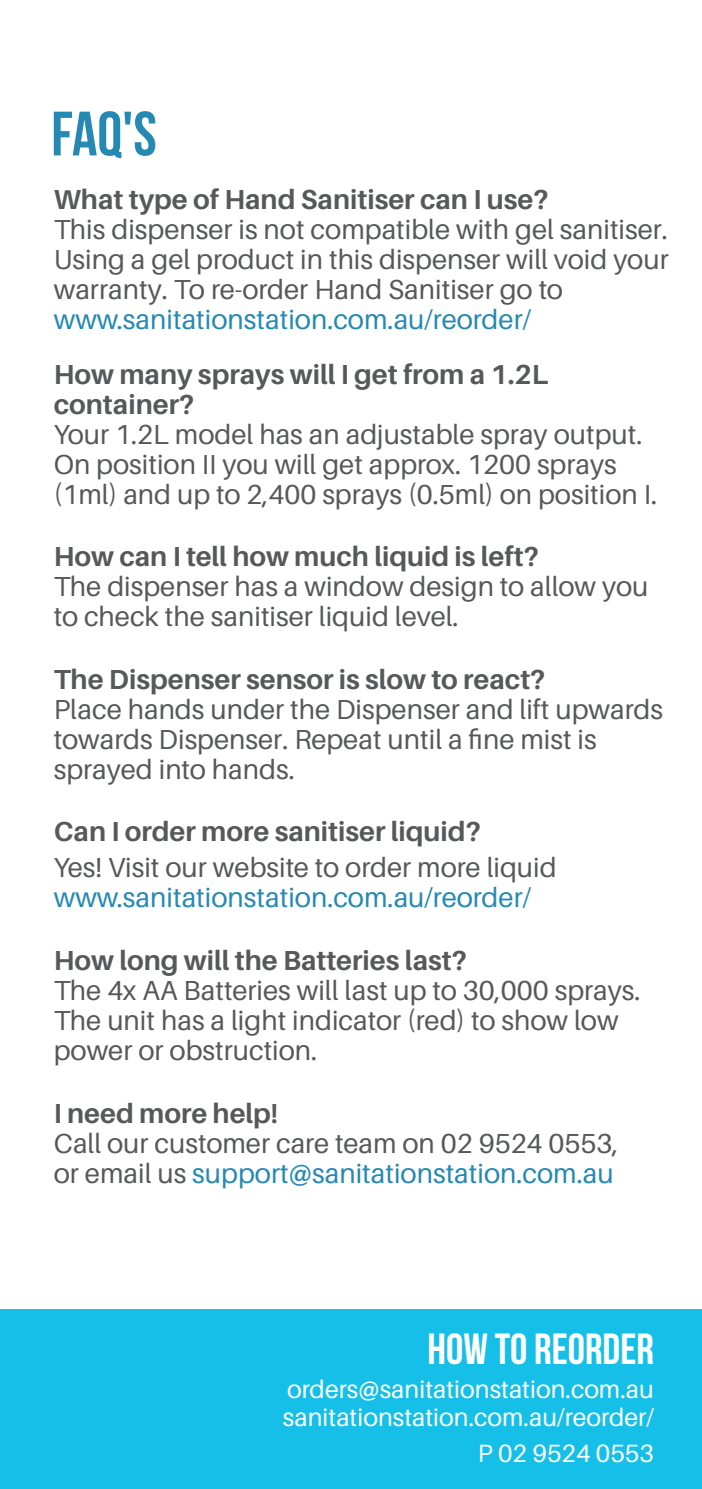
<style>
.page{position:relative;width:702px;height:1489px;background:#fff}
.page>*{position:absolute;margin:0;border:0;box-sizing:border-box;transform-origin:0 0}
.t1{font:62.5px "Bebas Neue";color:#2589b4}
.t2{font:43.5px "Bebas Neue";color:#fff}
.t3{font:27.5px/30px "Aileron";color:#57585a}
.t4{font:700 27.5px/30px "Aileron";color:#57585a}
.t5{font:27.5px "Aileron";color:#2589b4}
.t6{font:25px/27.5px "Aileron";color:#fff}
.s1{color:#2589b4}
</style>
<div class="page">
<div style="left:0;top:1309px;width:702px;height:179px;background:#16bfe8"></div>
<h1 class="t1" style="left:51px;top:99px;width:107px">FAQ'S</h1>
<p class="t4" style="left:54px;top:184px;width:496px">What type of Hand Sanitiser can I use?</p>
<p class="t3" style="left:54px;top:214px;width:616px;text-align:justify">This dispenser is not compatible with gel sanitiser.<br>Using a gel product in this dispenser will void your warranty. To re-order Hand Sanitiser go to</p>
<p class="t5" style="left:54px;top:304px;width:479px">www.sanitationstation.com.au/reorder/</p>
<p class="t4" style="left:54px;top:359px;width:496px">How many sprays will I get from a 1.2L container?</p>
<p class="t3" style="left:54px;top:419px;width:604px">Your 1.2L model has an adjustable spray output.<br>On position II you will get approx. 1200 sprays (1ml) and up to 2,400 sprays (0.5ml) on position I.</p>
<p class="t4" style="left:54px;top:542px;width:486px">How can I tell how much liquid is left?</p>
<p class="t3" style="left:54px;top:572px;width:596px">The dispenser has a window design to allow you to check the sanitiser liquid level.</p>
<p class="t4" style="left:54px;top:664px;width:493px">The Dispenser sensor is slow to react?</p>
<p class="t3" style="left:54px;top:694px;width:610px">Place hands under the Dispenser and lift upwards towards Dispenser. Repeat until a fine mist is sprayed into hands.</p>
<p class="t4" style="left:54px;top:817px;width:428px">Can I order more sanitiser liquid?</p>
<p class="t3" style="left:54px;top:853px;width:504px">Yes! Visit our website to order more liquid</p>
<p class="t5" style="left:54px;top:882px;width:479px">www.sanitationstation.com.au/reorder/</p>
<p class="t4" style="left:54px;top:945px;width:414px">How long will the Batteries last?</p>
<p class="t3" style="left:54px;top:975px;width:588px">The 4x AA Batteries will last up to 30,000 sprays.<br>The unit has a light indicator (red) to show low power or obstruction.</p>
<p class="t4" style="left:54px;top:1098px;width:226px">I need more help!</p>
<p class="t3" style="left:54px;top:1128px;width:566px">Call our customer care team on 02 9524 0553, or email us <span class="s1">support@sanitationstation.com.au</span></p>
<h2 class="t2" style="left:427px;top:1324px;width:228px">HOW TO REORDER</h2>
<p class="t6" style="left:283px;top:1376px;width:372px">orders@sanitationstation.com.au sanitationstation.com.au/reorder/</p>
<p class="t6" style="left:477px;top:1439px;width:178px">P 02 9524 0553</p>
</div>
